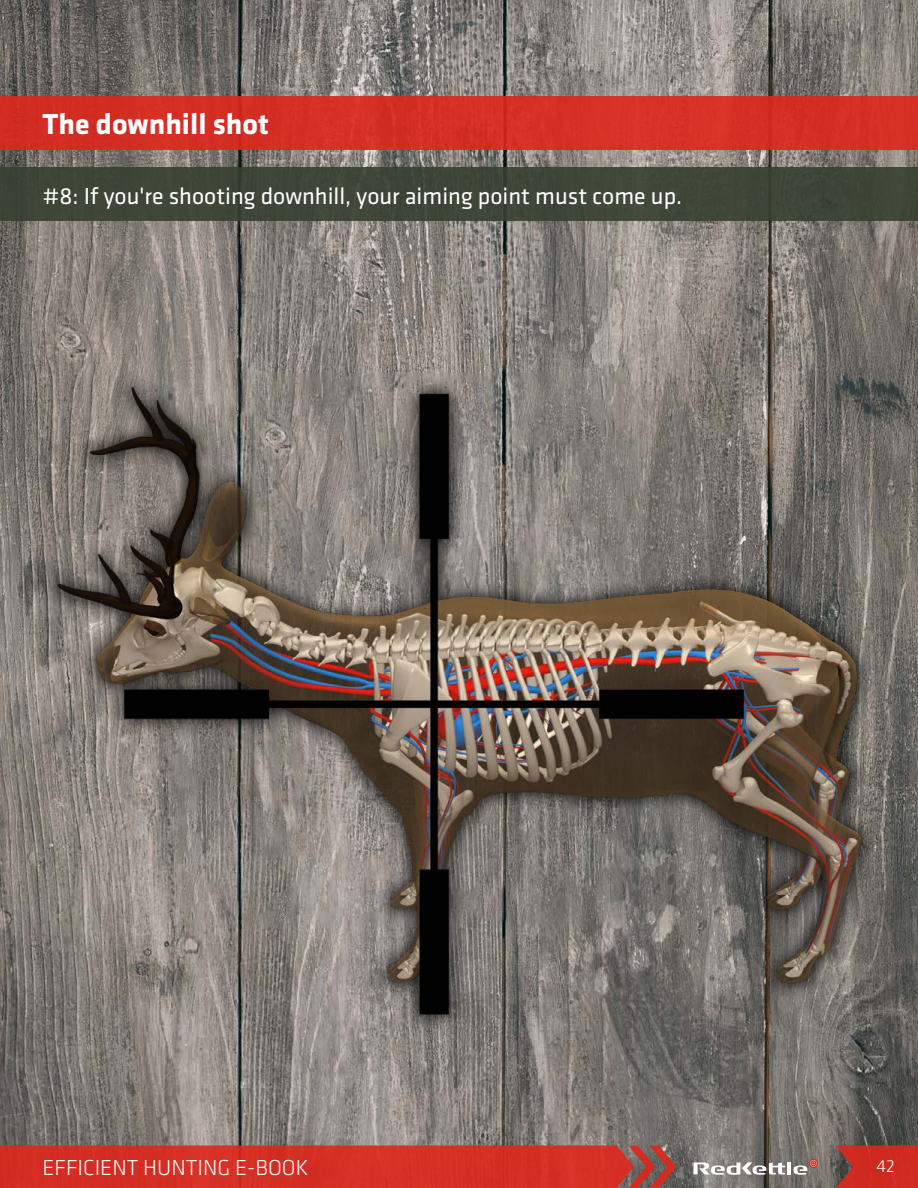
<style>
.page{position:relative;width:918px;height:1188px;background:#fff}
.page>*{position:absolute;margin:0;border:0;box-sizing:border-box;transform-origin:0 0}
.t1{font:700 30px "Klavika Basic";color:#fff}
.t2{font:24px "Klavika Basic";color:#fff}
.t3{font:300 22.5px "Klavika Basic";color:#fff}
.t4{font:300 18px "Klavika Basic";color:#fff}
</style>
<div class="page">
<img style="left:0;top:0;width:918px;height:1145px">
<svg style="left:0;top:1145px;width:918px;height:43px;background:#c03f36"></svg>
<div style="left:0;top:96px;width:918px;height:54px;background:#d53025"></div>
<img style="left:43px;top:291px;width:832px;height:747px">
<div style="left:0;top:167px;width:918px;height:54px;background:#3e4638"></div>
<p class="t1" style="left:43px;top:103px;width:228px">The downhill shot</p>
<p class="t2" style="left:43px;top:180px;width:641px">#8: If you're shooting downhill, your aiming point must come up.</p>
<p class="t3" style="left:43px;top:1154px;width:268px">EFFICIENT HUNTING E-BOOK</p>
<p class="t4" style="left:877px;top:1155px;width:20px">42</p>
</div>
